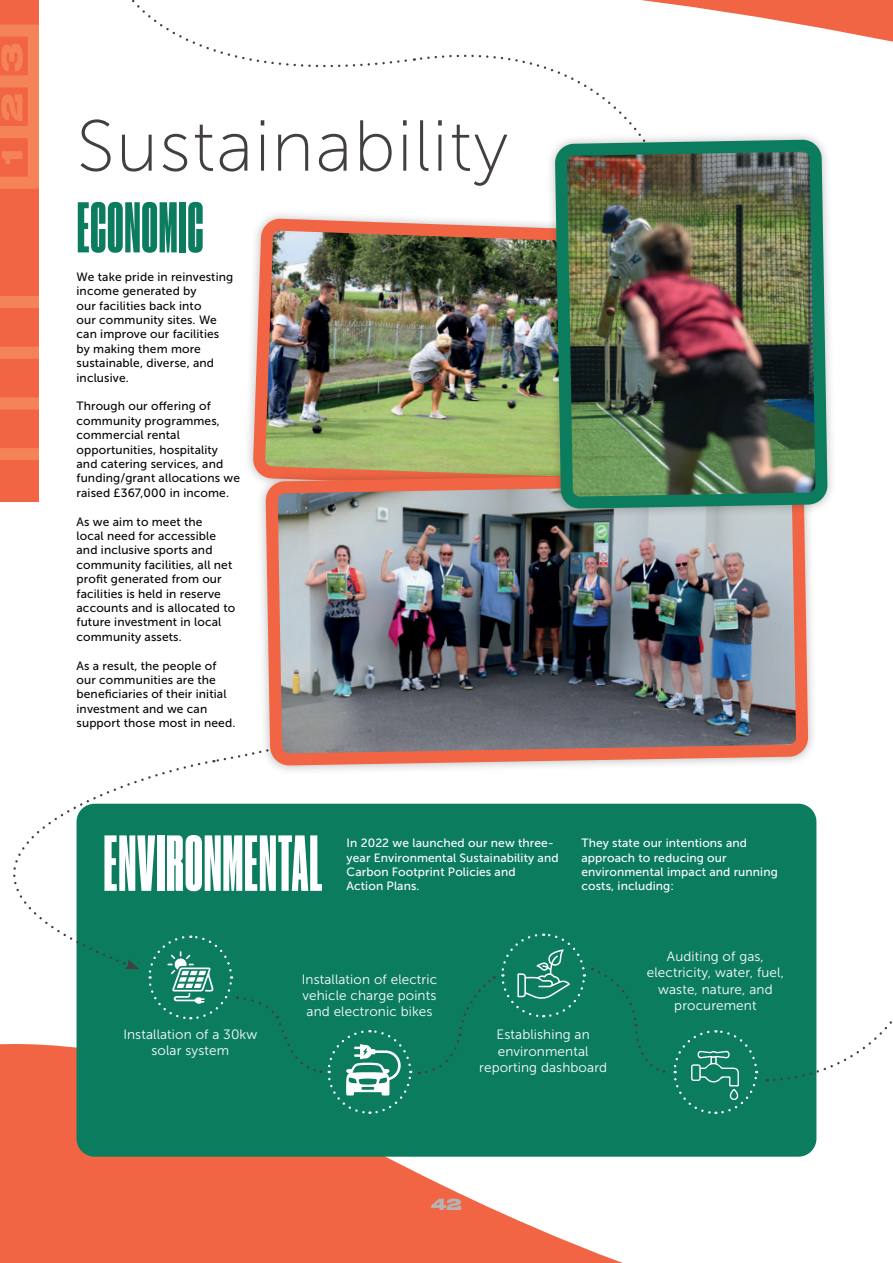
<style>
.page{position:relative;width:893px;height:1263px;background:#fff}
.page>*{position:absolute;margin:0;border:0;box-sizing:border-box;transform-origin:0 0}
.t1{font:74.55px "Druk X Condensed Super";letter-spacing:.02em;color:#fff}
.t2{font:72px "Museo Sans 100";letter-spacing:.02em;color:#433f3e}
.t3{font:67.5px "Druk X Condensed Super";letter-spacing:.02em;color:#0c7c5f}
.t4{font:700 15px "Druk Wide";color:#b6b3b3}
.t5{font:13.5px/16.2px "Museo Sans 300";letter-spacing:.01em;color:#fff;text-align:center}
.t6{font:12px/14.4px "Museo Sans 500";letter-spacing:.01em;color:#080705}
.t7{font:12px/14.4px "Museo Sans 500";letter-spacing:.01em;color:#fff}
</style>
<div class="page">
<svg style="left:0;top:1115px;width:623px;height:148px;fill:#f26544"></svg>
<div style="left:77px;top:804px;width:739px;height:353px;background:#0c7c5f;border-radius:18px"></div>
<svg style="left:132px;top:0;width:215px;height:68px"></svg>
<svg style="left:347px;top:0;width:546px;height:130px"></svg>
<div style="left:244px;top:209px;width:417px;height:291px;background:#231f20;opacity:.3"></div>
<img style="left:255px;top:212px;width:291px;height:285px">
<div style="left:256px;top:463px;width:562px;height:312px;background:#231f20;opacity:.3"></div>
<img style="left:264px;top:475px;width:546px;height:287px">
<div style="left:546px;top:130px;width:291px;height:388px;background:#231f20;opacity:.3"></div>
<img style="left:555px;top:138px;width:278px;height:372px">
<svg style="left:673px;top:1030px;width:86px;height:84px"></svg>
<svg style="left:767px;top:837px;width:125px;height:245px"></svg>
<svg style="left:0;top:662px;width:586px;height:453px"></svg>
<svg style="left:592px;top:968px;width:72px;height:105px"></svg>
<div style="left:0;top:0;width:38px;height:502px;background:#f26544"></div>
<div style="left:0;top:25px;width:38px;height:12px;background:#f58358"></div>
<div style="left:0;top:75px;width:38px;height:12px;background:#f58358"></div>
<div style="left:0;top:126px;width:38px;height:12px;background:#f58358"></div>
<div style="left:0;top:177px;width:38px;height:12px;background:#f58358"></div>
<div style="left:0;top:296px;width:38px;height:12px;background:#f58358"></div>
<div style="left:0;top:347px;width:38px;height:12px;background:#f58358"></div>
<div style="left:0;top:397px;width:38px;height:12px;background:#f58358"></div>
<div style="left:0;top:448px;width:38px;height:12px;background:#f58358"></div>
<svg style="left:2px;top:151px;width:20px;height:13px"></svg>
<svg style="left:1px;top:94px;width:21px;height:27px"></svg>
<svg style="left:1px;top:44px;width:22px;height:27px"></svg>
<div style="left:28px;top:28px;width:10px;height:160px;background:#f58358"></div>
<p class="t2" style="left:77px;top:108px;width:433px">Sustainability</p>
<p class="t3" style="left:77px;top:189px;width:127px">ECONOMIC</p>
<p class="t6" style="left:77px;top:269px;width:158px">We take pride in reinvesting income generated by<br>our facilities back into<br>our community sites. We can improve our facilities by making them more sustainable, diverse, and inclusive.</p>
<p class="t6" style="left:77px;top:399px;width:165px">Through our offering of community programmes, commercial rental opportunities, hospitality and catering services, and funding/grant allocations we raised £367,000 in income.</p>
<p class="t6" style="left:77px;top:514px;width:160px">As we aim to meet the<br>local need for accessible and inclusive sports and community facilities, all net profit generated from our facilities is held in reserve accounts and is allocated to future investment in local community assets.</p>
<p class="t6" style="left:77px;top:658px;width:160px">As a result, the people of our communities are the beneficiaries of their initial investment and we can support those most in need.</p>
<p class="t1" style="left:104px;top:820px;width:220px">ENVIRONMENTAL</p>
<p class="t7" style="left:347px;top:836px;width:214px">In 2022 we launched our new three&shy;year Environmental Sustainability and<br>Carbon Footprint Policies and<br>Action Plans.</p>
<p class="t7" style="left:581px;top:836px;width:198px">They state our intentions and approach to reducing our environmental impact and running costs, including:</p>
<p class="t5" style="left:302px;top:971px;width:137px;text-align:justify">Installation of electric vehicle charge points and electronic bikes</p>
<p class="t5" style="left:123px;top:1026px;width:135px">Installation of a 30kw solar system</p>
<p class="t5" style="left:479px;top:1027px;width:129px">Establishing an environmental reporting dashboard</p>
<p class="t5" style="left:647px;top:948px;width:139px">Auditing of gas, electricity, water, fuel, waste, nature, and procurement</p>
<p class="t4" style="left:431px;top:1192px;width:32px">42</p>
</div>
